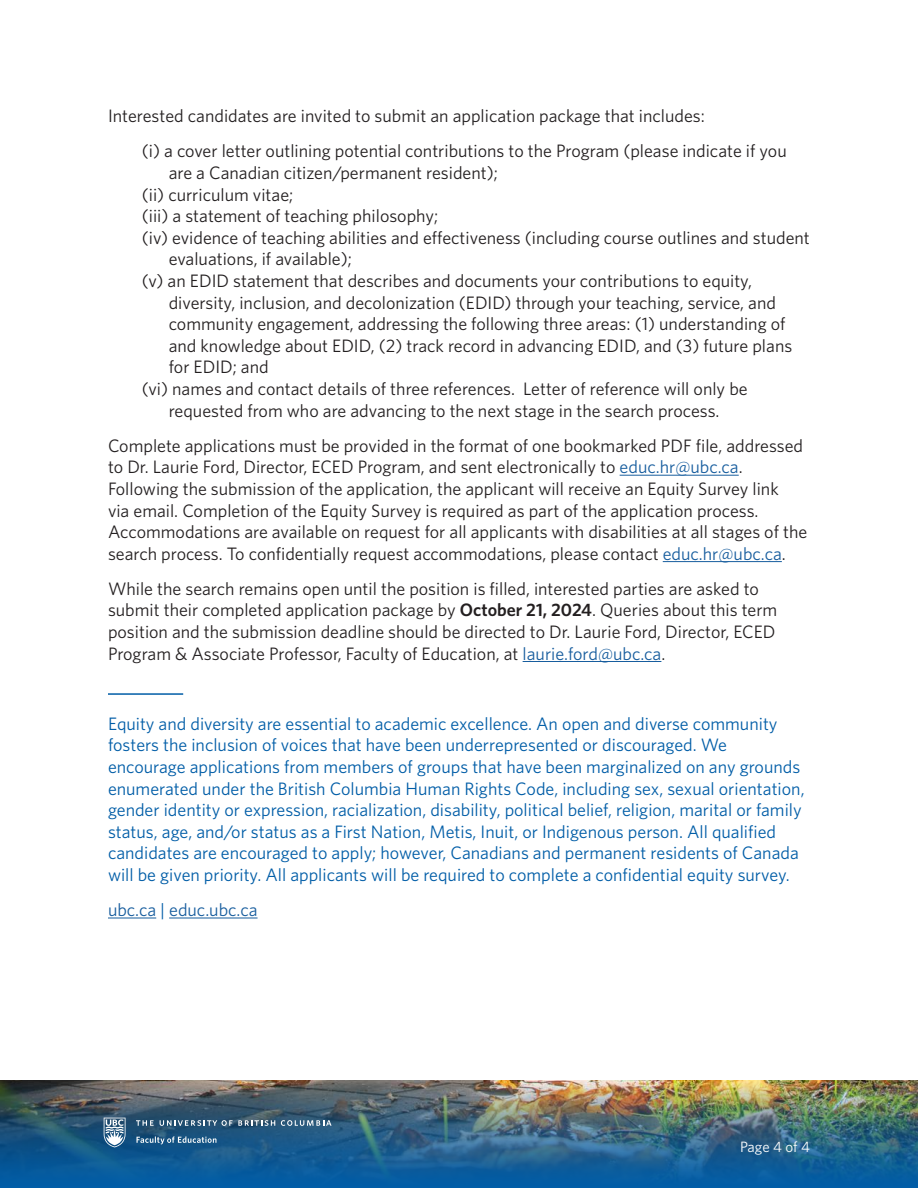
<style>
.page{position:relative;width:918px;height:1188px;background:#fff}
.page>*{position:absolute;margin:0;border:0;box-sizing:border-box;transform-origin:0 0}
.t1{font:18px/21.6px "Whitney";color:#231f20}
.t2{font:18px/21.6px "Whitney";color:#015da7}
.t3{font:18px "Whitney";color:#175d9e}
.t4{font:15px "Whitney";letter-spacing:-.005em;color:#fff}
.s1{color:#175d9e}
.s2{font-weight:600}
.s3{color:#015da7}
</style>
<div class="page">
<img style="left:0;top:1080px;width:918px;height:108px">
<svg style="left:104px;top:1118px;width:22px;height:29px"></svg>
<svg style="left:136px;top:1120px;width:18px;height:6px"></svg>
<svg style="left:160px;top:1120px;width:115px;height:6px"></svg>
<svg style="left:281px;top:1120px;width:51px;height:6px"></svg>
<svg style="left:136px;top:1136px;width:80px;height:8px"></svg>
<hr style="left:620px;top:475px;width:119px;height:1px;background:#175d9e">
<hr style="left:663px;top:561px;width:119px;height:1px;background:#175d9e">
<hr style="left:523px;top:661px;width:138px;height:1px;background:#175d9e">
<hr style="left:108px;top:918px;width:48px;height:1px;background:#175d9e">
<hr style="left:169px;top:918px;width:89px;height:1px;background:#175d9e">
<hr style="left:108px;top:693px;width:75px;height:2px;background:#015da7">
<p class="t1" style="left:108px;top:105px;width:598px">Interested candidates are invited to submit an application package that includes:</p>
<p class="t1" style="left:169px;top:140px;width:620px;text-indent:-27px">(i) a cover letter outlining potential contributions to the Program (please indicate if you are a Canadian citizen/permanent resident);</p>
<p class="t1" style="left:142px;top:183px;width:153px">(ii) curriculum vitae;</p>
<p class="t1" style="left:142px;top:205px;width:298px">(iii) a statement of teaching philosophy;</p>
<p class="t1" style="left:169px;top:226px;width:643px;text-indent:-27px">(iv) evidence of teaching abilities and effectiveness (including course outlines and student evaluations, if available);</p>
<p class="t1" style="left:169px;top:270px;width:625px;text-indent:-27px">(v) an EDID statement that describes and documents your contributions to equity, diversity, inclusion, and decolonization (EDID) through your teaching, service, and community engagement, addressing the following three areas: (1) understanding of and knowledge about EDID, (2) track record in advancing EDID, and (3) future plans for EDID; and</p>
<p class="t1" style="left:142px;top:378px;width:607px;text-align:center">(vi) names and contact details of three references. Letter of reference will only be requested from who are advancing to the next stage in the search process.</p>
<p class="t1" style="left:108px;top:434px;width:701px">Complete applications must be provided in the format of one bookmarked PDF file, addressed to Dr. Laurie Ford, Director, ECED Program, and sent electronically to <span class="s1">educ.hr@ubc.ca</span>.<br>Following the submission of the application, the applicant will receive an Equity Survey link<br>via email. Completion of the Equity Survey is required as part of the application process.<br>Accommodations are available on request for all applicants with disabilities at all stages of the search process. To confidentially request accommodations, please contact <span class="s1">educ.hr@ubc.ca</span>.</p>
<p class="t1" style="left:108px;top:577px;width:671px">While the search remains open until the position is filled, interested parties are asked to submit their completed application package by <span class="s2">October 21, 2024</span>. Queries about this term position and the submission deadline should be directed to Dr. Laurie Ford, Director, ECED Program &amp; Associate Professor, Faculty of Education, at <span class="s1">laurie.ford@ubc.ca</span>.</p>
<p class="t2" style="left:108px;top:712px;width:698px">Equity and diversity are essential to academic excellence. An open and diverse community fosters the inclusion of voices that have been underrepresented or discouraged. We encourage applications from members of groups that have been marginalized on any grounds enumerated under the British Columbia Human Rights Code, including sex, sexual orientation, gender identity or expression, racialization, disability, political belief, religion, marital or family status, age, and/or status as a First Nation, Metis, Inuit, or Indigenous person. All qualified candidates are encouraged to apply; however, Canadians and permanent residents of Canada will be given priority. All applicants will be required to complete a confidential equity survey.</p>
<p class="t3" style="left:108px;top:898px;width:151px">ubc.ca <span class="s3">|</span> educ.ubc.ca</p>
<p class="t4" style="left:740px;top:1137px;width:71px">Page 4 of 4</p>
</div>
